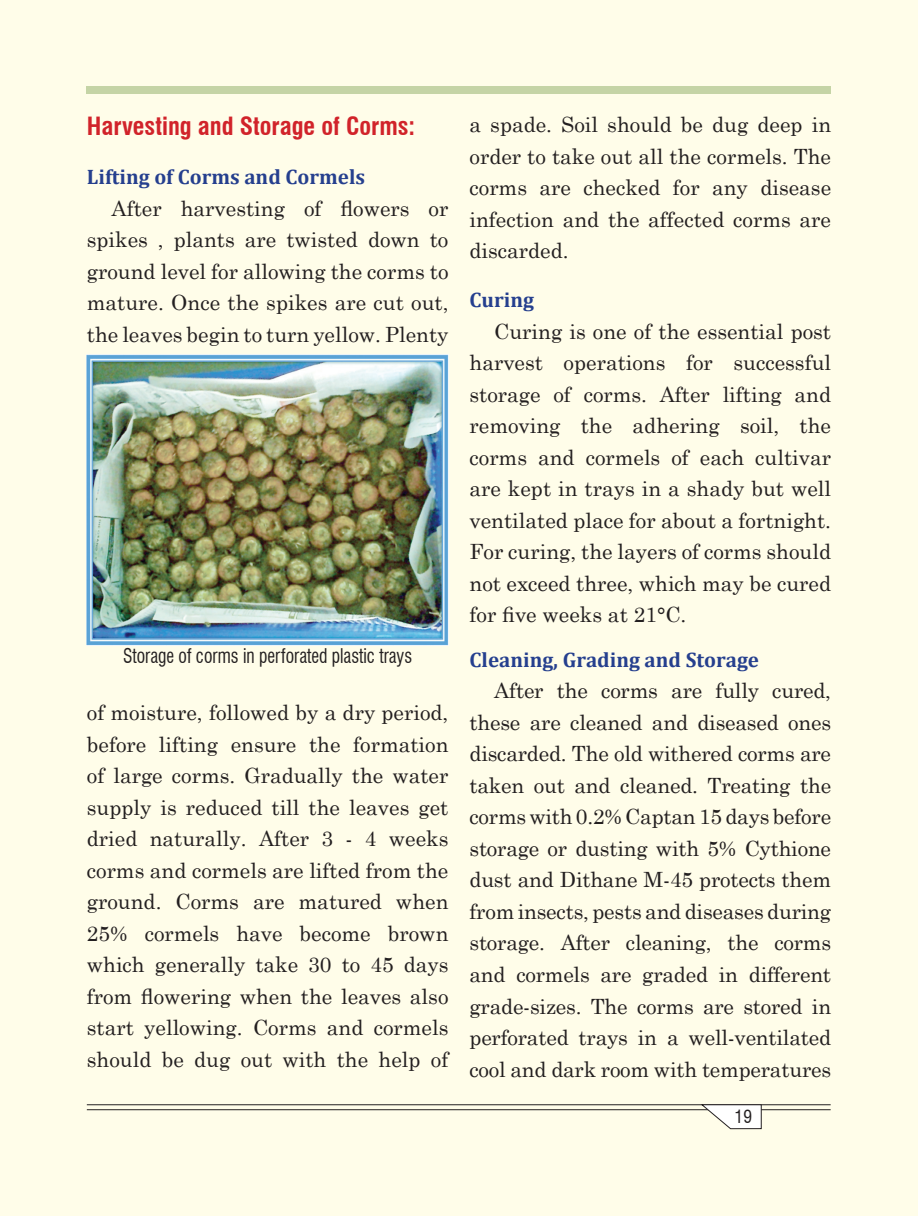
<style>
.page{position:relative;width:918px;height:1216px;background:#fff}
.page>*{position:absolute;margin:0;border:0;box-sizing:border-box;transform-origin:0 0}
.Sub_Head{font:700 condensed 24.5px "Swiss 721 BT";color:#d1232a}
.t1{font:21px/31.5px "Century Schoolbook";color:#231f20;text-align:justify}
.titles{font:700 21px "Cambria";color:#253f8e}
.t2{font:condensed 19.78px "Swiss 721 BT";color:#231f20;scale:.88 1}
.t3{font:condensed 17.5px "Swiss 721 BT";color:#231f20}
</style>
<div class="page">
<div style="left:0;top:0;width:918px;height:1215px;background:#fffde9"></div>
<hr style="left:87px;top:1104px;width:743px;height:1px;background:#231f20">
<hr style="left:87px;top:1109px;width:743px;height:1px;background:#231f20">
<svg style="left:699px;top:1104px;width:63px;height:25px"></svg>
<div style="left:87px;top:87px;width:744px;height:7px;background:#c5d4a6"></div>
<img style="left:87px;top:355px;width:361px;height:290px">
<p class="Sub_Head" style="left:87px;top:112px;width:330px">Harvesting and Storage of Corms:</p>
<p class="titles" style="left:87px;top:162px;width:280px">Lifting of Corms and Cormels</p>
<p class="t1" style="left:87px;top:191px;width:363px;text-indent:25px">After harvesting of flowers or spikes , plants are twisted down to ground level for allowing the corms to mature. Once the spikes are cut out, the leaves begin to turn yellow. Plenty</p>
<p class="t2" style="left:123px;top:644px;width:330px">Storage of corms in perforated plastic trays</p>
<p class="t1" style="left:87px;top:695px;width:363px">of moisture, followed by a dry period, before lifting ensure the formation of large corms. Gradually the water supply is reduced till the leaves get dried naturally. After 3 - 4 weeks corms and cormels are lifted from the ground. Corms are matured when 25% cormels have become brown which generally take 30 to 45 days from flowering when the leaves also start yellowing. Corms and cormels should be dug out with the help of</p>
<p class="t1" style="left:469px;top:107px;width:363px">a spade. Soil should be dug deep in order to take out all the cormels. The corms are checked for any disease infection and the affected corms are discarded.</p>
<p class="titles" style="left:469px;top:285px;width:66px">Curing</p>
<p class="t1" style="left:469px;top:313px;width:363px;text-indent:25px">Curing is one of the essential post harvest operations for successful storage of corms. After lifting and removing the adhering soil, the corms and cormels of each cultivar are kept in trays in a shady but well ventilated place for about a fortnight.<br>For curing, the layers of corms should not exceed three, which may be cured for five weeks at 21°C.</p>
<p class="titles" style="left:469px;top:644px;width:291px">Cleaning, Grading and Storage</p>
<p class="t1" style="left:469px;top:673px;width:363px;text-indent:25px">After the corms are fully cured, these are cleaned and diseased ones discarded. The old withered corms are taken out and cleaned. Treating the corms with 0.2% Captan 15 days before storage or dusting with 5% Cythione dust and Dithane M-45 protects them from insects, pests and diseases during storage. After cleaning, the corms and cormels are graded in different grade-sizes. The corms are stored in perforated trays in a well-ventilated cool and dark room with temperatures</p>
<p class="t3" style="left:734px;top:1105px;width:19px">19</p>
</div>
